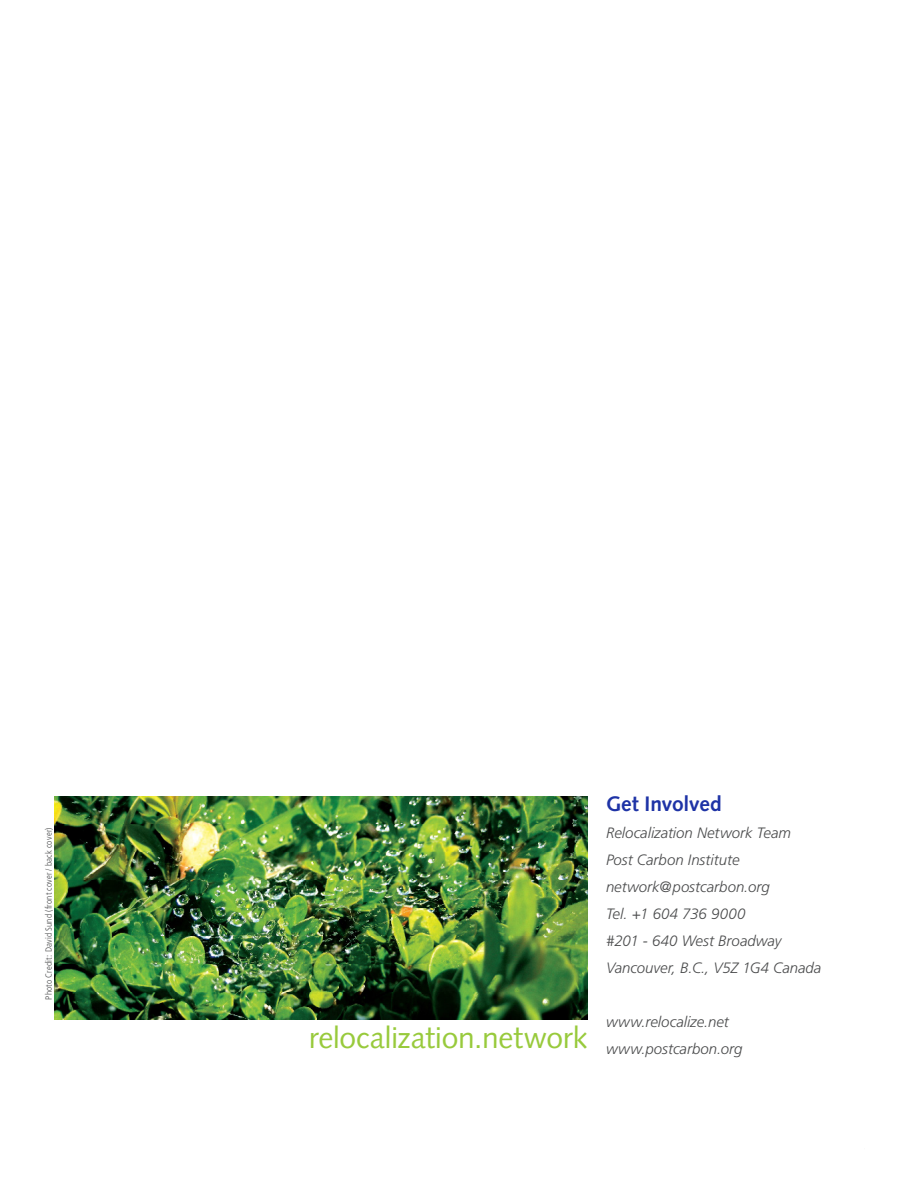
<style>
.page{position:relative;width:918px;height:1188px;background:#fff}
.page>*{position:absolute;margin:0;border:0;box-sizing:border-box;transform-origin:0 0}
.t1{font:30px "Syntax";letter-spacing:-.005em;color:#98ca3c}
.t2{font:700 21px "Syntax";letter-spacing:-.005em;color:#1e33a6}
.Resource_links{font:italic 300 15px "Frutiger";color:#4b4c4d}
.t3{font:300 condensed 9px "Frutiger";letter-spacing:.02em;color:#4b4c4d}
</style>
<div class="page">
<img style="left:54px;top:796px;width:534px;height:224px">
<h2 class="t3" style="left:44px;top:1000px;width:174px;rotate:-90deg">Photo Credit: David Sund (front cover / back cover)</h2>
<p class="t1" style="left:309px;top:1020px;width:281px">relocalization.network</p>
<h3 class="t2" style="left:606px;top:792px;width:117px">Get Involved</h3>
<p class="Resource_links" style="left:606px;top:824px;width:186px">Relocalization Network Team</p>
<p class="Resource_links" style="left:606px;top:851px;width:135px">Post Carbon Institute</p>
<p class="Resource_links" style="left:606px;top:878px;width:165px">network@postcarbon.org</p>
<p class="Resource_links" style="left:606px;top:905px;width:141px">Tel. +1 604 736 9000</p>
<p class="Resource_links" style="left:606px;top:932px;width:177px">#201 - 640 West Broadway</p>
<p class="Resource_links" style="left:606px;top:959px;width:217px">Vancouver, B.C., V5Z 1 G4 Canada</p>
<p class="Resource_links" style="left:606px;top:1013px;width:124px">www.relocalize.net</p>
<p class="Resource_links" style="left:606px;top:1040px;width:138px">www.postcarbon.org</p>
</div>
